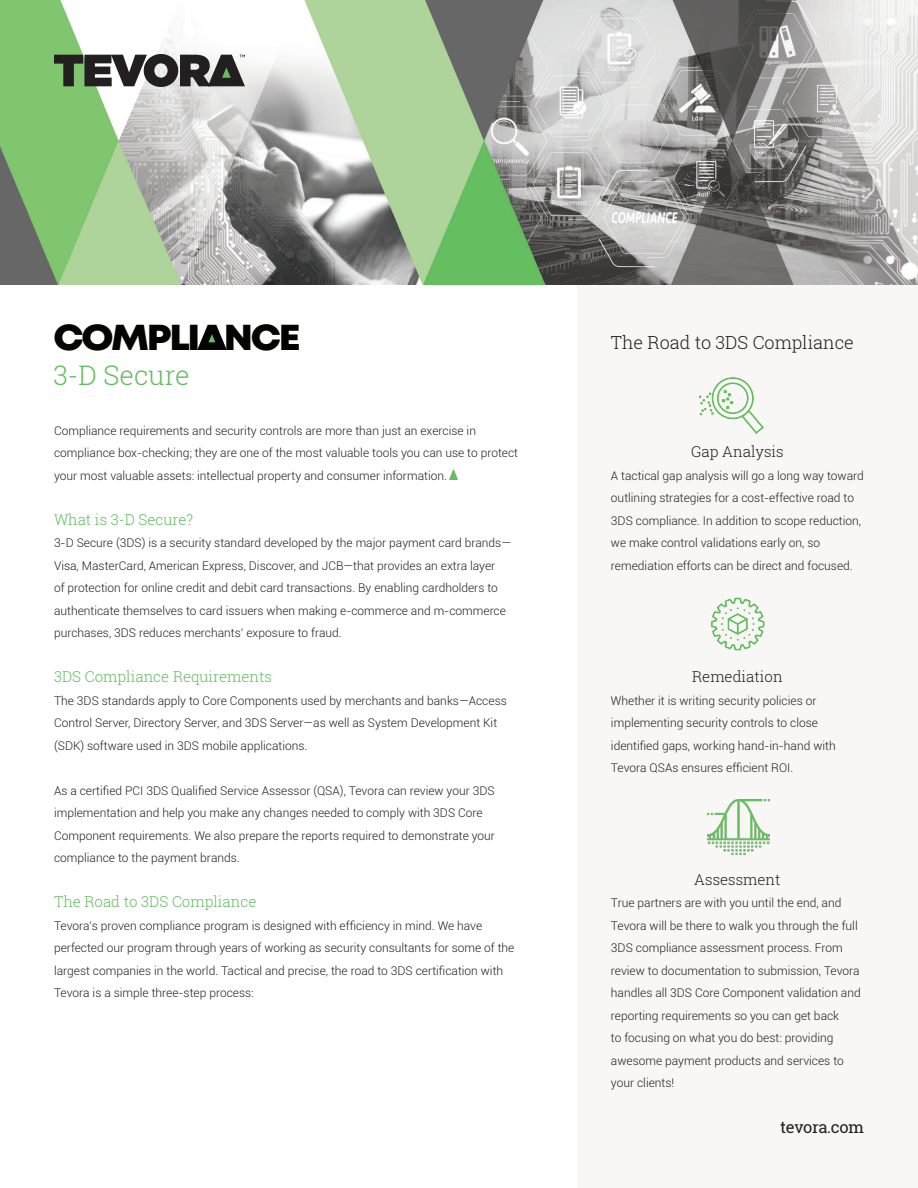
<style>
.page{position:relative;width:918px;height:1188px;background:#fff}
.page>*{position:absolute;margin:0;border:0;box-sizing:border-box;transform-origin:0 0}
.t1{font:36px "Mont Heavy DEMO";letter-spacing:-.06em;color:#040503;scale:1.07 1}
.t2{font:300 27px "Roboto Slab";color:#63bd60}
.t3{font:300 18px "Roboto Slab";color:#231f20}
.Black_Subhead_1{font:16.5px "Roboto Slab";letter-spacing:-.02em;color:#231f20}
.t4{font:300 15px "Roboto Slab";color:#63bd60}
.t5{font:300 15px "Roboto Slab";color:#231f20}
.t6{font:300 12px/22.5px "Roboto";color:#231f20}
</style>
<div class="page">
<div style="left:578px;top:284px;width:340px;height:904px;background:#f9f6f6"></div>
<img style="left:0;top:0;width:918px;height:284px">
<svg style="left:449px;top:469px;width:9px;height:11px"></svg>
<svg style="left:54px;top:54px;width:191px;height:33px;background:#61655e"></svg>
<svg style="left:197px;top:325px;width:30px;height:25px"></svg>
<img style="left:700px;top:377px;width:64px;height:56px">
<img style="left:707px;top:799px;width:62px;height:55px">
<img style="left:711px;top:597px;width:54px;height:54px">
<p class="t1" style="left:53px;top:314px;width:232px">COMPLI NCE</p>
<p class="t2" style="left:53px;top:356px;width:138px">3-D Secure</p>
<p class="t6" style="left:54px;top:419px;width:466px">Compliance requirements and security controls are more than just an exercise in compliance box-checking; they are one of the most valuable tools you can use to protect your most valuable assets: intellectual property and consumer information.</p>
<p class="t4" style="left:54px;top:509px;width:141px">What is 3-D Secure?</p>
<p class="t6" style="left:54px;top:531px;width:459px">3-D Secure (3DS) is a security standard developed by the major payment card brands— Visa, MasterCard, American Express, Discover, and JCB—that provides an extra layer<br>of protection for online credit and debit card transactions. By enabling cardholders to authenticate themselves to card issuers when making e-commerce and m-commerce purchases, 3DS reduces merchants’ exposure to fraud.</p>
<p class="t4" style="left:54px;top:666px;width:220px">3DS Compliance Requirements</p>
<p class="t6" style="left:54px;top:689px;width:454px">The 3DS standards apply to Core Components used by merchants and banks—Access<br>Control Server, Directory Server, and 3DS Server—as well as System Development Kit (SDK) software used in 3DS mobile applications.</p>
<p class="t6" style="left:54px;top:779px;width:443px">As a certified PCI 3DS Qualified Service Assessor (QSA), Tevora can review your 3DS implementation and help you make any changes needed to comply with 3DS Core Component requirements. We also prepare the reports required to demonstrate your compliance to the payment brands.</p>
<p class="t4" style="left:54px;top:891px;width:204px">The Road to 3DS Compliance</p>
<p class="t6" style="left:54px;top:914px;width:462px">Tevora’s proven compliance program is designed with efficiency in mind. We have perfected our program through years of working as security consultants for some of the largest companies in the world. Tactical and precise, the road to 3DS certification with Tevora is a simple three-step process:</p>
<p class="t3" style="left:611px;top:330px;width:245px">The Road to 3DS Compliance</p>
<p class="t5" style="left:691px;top:441px;width:94px">Gap Analysis</p>
<p class="t6" style="left:611px;top:464px;width:254px">A tactical gap analysis will go a long way toward outlining strategies for a cost-effective road to 3DS compliance. In addition to scope reduction, we make control validations early on, so remediation efforts can be direct and focused.</p>
<p class="t5" style="left:692px;top:666px;width:92px">Remediation</p>
<p class="t6" style="left:611px;top:689px;width:226px">Whether it is writing security policies or implementing security controls to close identified gaps, working hand-in-hand with Tevora QSAs ensures efficient ROI.</p>
<p class="t5" style="left:694px;top:869px;width:88px">Assessment</p>
<p class="t6" style="left:611px;top:891px;width:251px">True partners are with you until the end, and Tevora will be there to walk you through the full 3DS compliance assessment process. From review to documentation to submission, Tevora handles all 3DS Core Component validation and reporting requirements so you can get back<br>to focusing on what you do best: providing awesome payment products and services to your clients!</p>
<p class="Black_Subhead_1" style="left:780px;top:1116px;width:85px">tevora.com</p>
</div>
